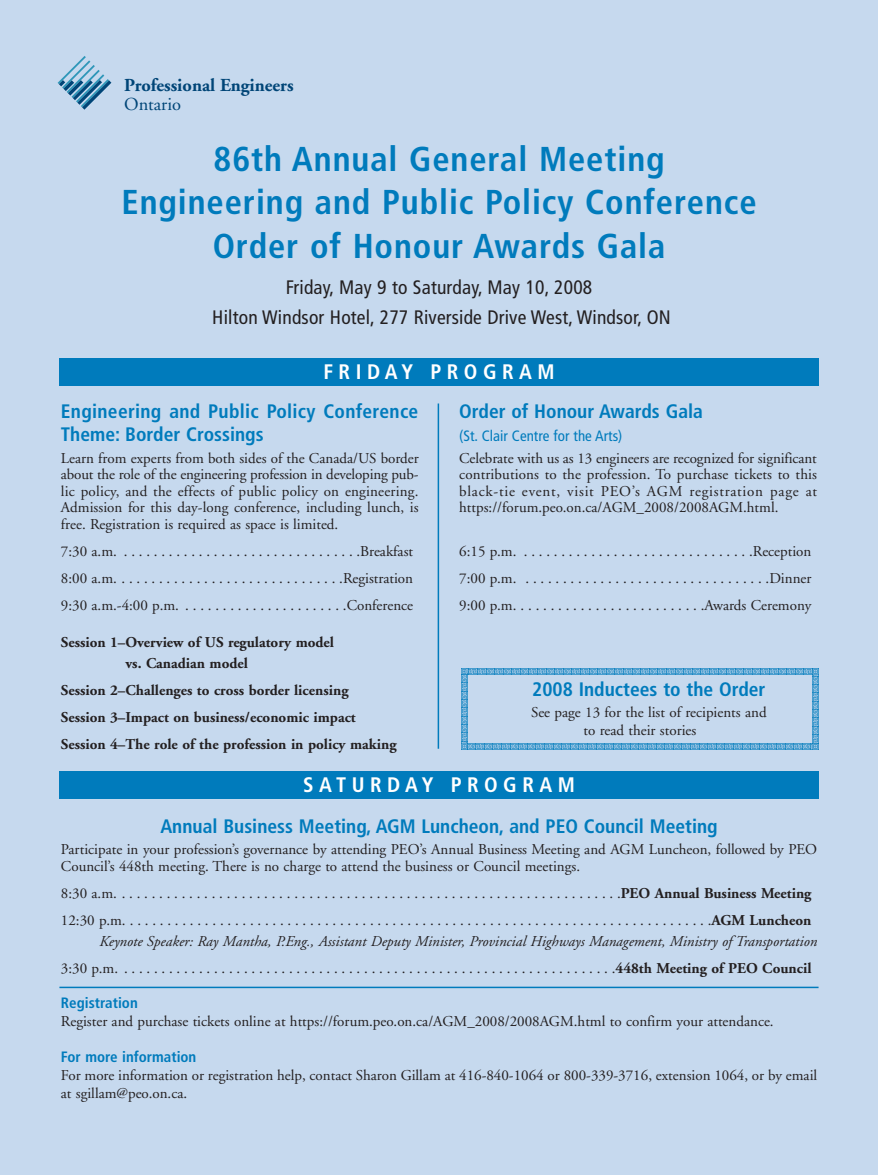
<style>
.page{position:relative;width:878px;height:1175px;background:#fff}
.page>*{position:absolute;margin:0;border:0;box-sizing:border-box;transform-origin:0 0}
.t1{font:700 condensed 34.5px/43.5px "Frutiger";letter-spacing:.025em;color:#007bbc;text-align:center}
.t2{font:700 condensed 21px "Frutiger";letter-spacing:.26em;color:#fff}
.t3{font:700 condensed 19.5px/22.5px "Frutiger";color:#007bbc}
.t4{font:condensed 19.5px/30px "Frutiger";letter-spacing:.01em;color:#231f20;text-align:center}
.t5{font:700 18.3px "Adobe Garamond";color:#004577}
.t6{font:18.3px "Adobe Garamond";color:#004577}
.t7{font:15px/16.5px "Adobe Garamond";color:#231f20;text-align:justify}
.t8{font:italic 15px/27px "Adobe Garamond";color:#231f20}
.t9{font:700 15px/27px "Adobe Garamond";color:#231f20}
.t10{font:700 condensed 15px "Frutiger";color:#007bbc}
.t11{font:condensed 15px "Frutiger";color:#007bbc}
.s1{font-weight:700}
.s2{font-style:normal}
.s3{font-weight:700;font-style:normal}
</style>
<div class="page">
<div style="left:0;top:0;width:878px;height:1174px;background:#c6d9ee"></div>
<svg style="left:58px;top:56px;width:53px;height:54px"></svg>
<svg style="left:461px;top:668px;width:357px;height:81px"></svg>
<div style="left:59px;top:358px;width:759px;height:27px;background:#007bbc"></div>
<hr style="left:437px;top:403px;width:2px;height:345px;background:#007bbc">
<div style="left:59px;top:770px;width:759px;height:28px;background:#007bbc"></div>
<hr style="left:59px;top:986px;width:759px;height:2px;background:#007bbc">
<p class="t5" style="left:124px;top:78px;width:171px">Professional Engineers</p>
<p class="t6" style="left:124px;top:97px;width:58px">Ontario</p>
<h1 class="t1" style="left:122px;top:140px;width:636px">86th Annual General Meeting<br>Engineering and Public Policy Conference<br>Order of Honour Awards Gala</h1>
<h3 class="t4" style="left:212px;top:273px;width:460px">Friday, May 9 to Saturday, May 10, 2008<br>Hilton Windsor Hotel, 277 Riverside Drive West, Windsor, ON</h3>
<h2 class="t2" style="left:323px;top:363px;width:233px">FRIDAY PROGRAM</h2>
<h3 class="t3" style="left:61px;top:402px;width:359px">Engineering and Public Policy Conference<br>Theme: Border Crossings</h3>
<p class="t7" style="left:61px;top:451px;width:359px">Learn from experts from both sides of the Canada/US border about the role of the engineering profession in developing pub&shy;lic policy, and the effects of public policy on engineering.<br>Admission for this day-long conference, including lunch, is free. Registration is required as space is limited.</p>
<p class="t7" style="left:61px;top:539px;width:354px;line-height:27px">7:30 a.m. . . . . . . . . . . . . . . . . . . . . . . . . . . . . . . . .Breakfast 8:00 a.m. . . . . . . . . . . . . . . . . . . . . . . . . . . . . . .Registration 9:30 a.m.-4:00 p.m. . . . . . . . . . . . . . . . . . . . . . .Conference</p>
<p class="t9" style="left:125px;top:633px;width:210px;line-height:21px;text-indent:-64px">Session 1–Overview of US regulatory model vs. Canadian model</p>
<p class="t9" style="left:61px;top:678px;width:337px">Session 2–Challenges to cross border licensing<br>Session 3–Impact on business/economic impact<br>Session 4–The role of the profession in policy making</p>
<h3 class="t3" style="left:459px;top:402px;width:245px">Order of Honour Awards Gala</h3>
<p class="t11" style="left:459px;top:429px;width:165px">(St. Clair Centre for the Arts)</p>
<p class="t7" style="left:459px;top:451px;width:359px">Celebrate with us as 13 engineers are recognized for significant contributions to the profession. To purchase tickets to this black-tie event, visit PEO’s AGM registration page at https://forum.peo.on.ca/AGM_2008/2008AGM.html.</p>
<p class="t7" style="left:459px;top:539px;width:354px;line-height:27px">6:15 p.m. . . . . . . . . . . . . . . . . . . . . . . . . . . . . . . .Reception 7:00 p.m. . . . . . . . . . . . . . . . . . . . . . . . . . . . . . . . . .Dinner 9:00 p.m. . . . . . . . . . . . . . . . . . . . . . . . . .Awards Ceremony</p>
<h3 class="t3" style="left:532px;top:679px;width:235px">2008 Inductees to the Order</h3>
<p class="t7" style="left:583px;top:704px;width:185px;line-height:18px;text-indent:-52px">See page 13 for the list of recipients and to read their stories</p>
<h2 class="t2" style="left:303px;top:776px;width:273px">SATURDAY PROGRAM</h2>
<h3 class="t3" style="left:160px;top:816px;width:559px">Annual Business Meeting, AGM Luncheon, and PEO Council Meeting</h3>
<p class="t7" style="left:61px;top:842px;width:757px">Participate in your profession’s governance by attending PEO’s Annual Business Meeting and AGM Luncheon, followed by PEO<br>Council’s 448th meeting. There is no charge to attend the business or Council meetings.</p>
<p class="t7" style="left:61px;top:881px;width:752px;line-height:27px">8:30 a.m. . . . . . . . . . . . . . . . . . . . . . . . . . . . . . . . . . . . . . . . . . . . . . . . . . . . . . . . . . . . . . . . . . . .<span class="s1">PEO Annual Business Meeting<br></span>12:30 p.m. . . . . . . . . . . . . . . . . . . . . . . . . . . . . . . . . . . . . . . . . . . . . . . . . . . . . . . . . . . . . . . . . . . . . . . . . . . . . . .<span class="s1">AGM Luncheon</span></p>
<p class="t8" style="left:61px;top:929px;width:757px;text-indent:39px">Keynote Speaker: Ray Mantha, P.Eng., Assistant Deputy Minister, Provincial Highways Management, Ministry of Transportation<br><span class="s2">3:30 p.m. . . . . . . . . . . . . . . . . . . . . . . . . . . . . . . . . . . . . . . . . . . . . . . . . . . . . . . . . . . . . . . . . . .</span><span class="s3">448th Meeting of PEO Council</span></p>
<p class="t10" style="left:61px;top:997px;width:78px">Registration</p>
<p class="t7" style="left:61px;top:1014px;width:714px">Register and purchase tickets online at https://forum.peo.on.ca/AGM_2008/2008AGM.html to confirm your attendance.</p>
<p class="t10" style="left:61px;top:1051px;width:137px">For more information</p>
<p class="t7" style="left:61px;top:1068px;width:757px;line-height:18px">For more information or registration help, contact Sharon Gillam at 416-840-1064 or 800-339-3716, extension 1064, or by email at sgillam@peo.on.ca.</p>
</div>
